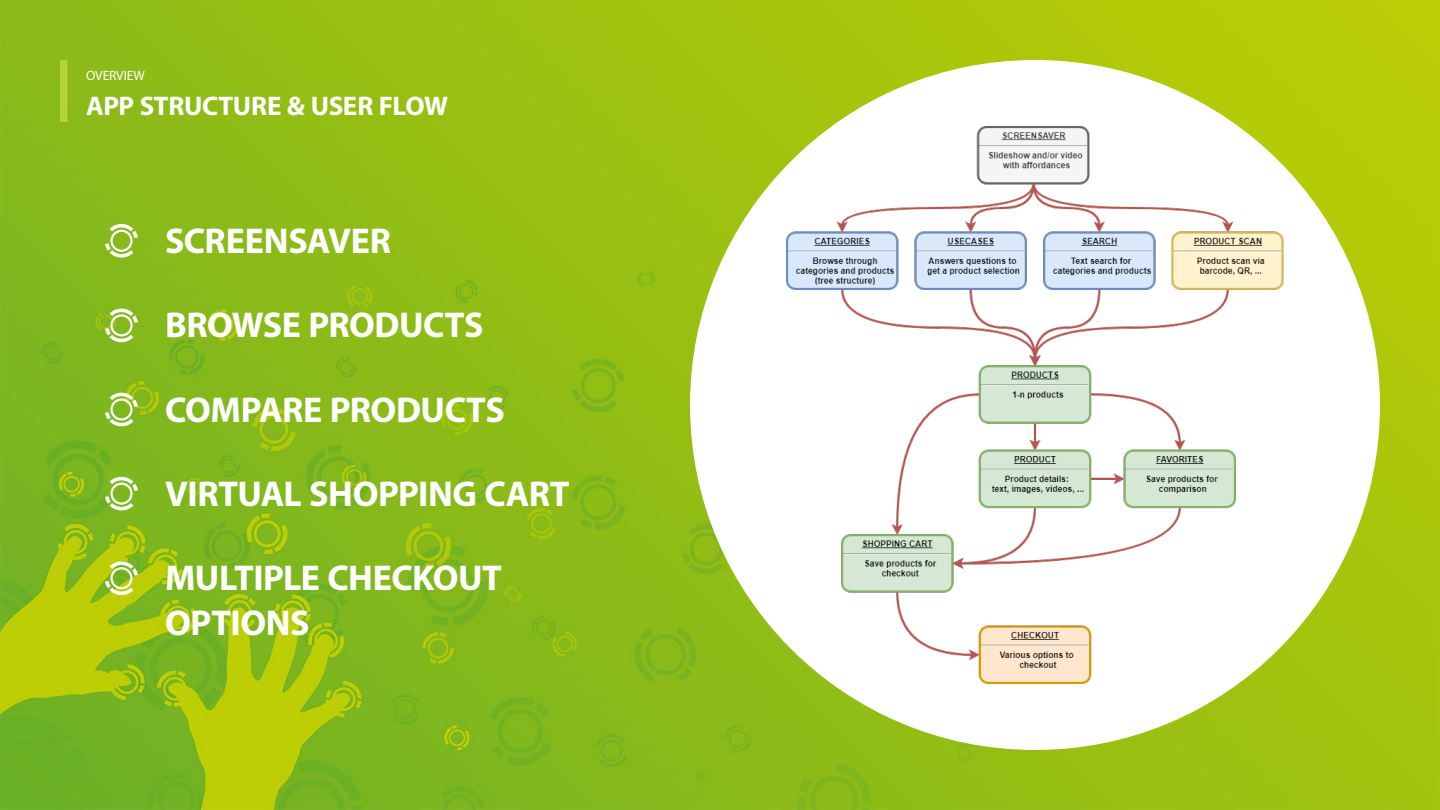
<style>
.page{position:relative;width:1440px;height:810px;background:#fff}
.page>*{position:absolute;margin:0;border:0;box-sizing:border-box;transform-origin:0 0}
.t1{font:700 36px/45px "Myriad Pro";letter-spacing:-.015em;color:#fff}
.t2{font:700 27px "Myriad Pro";letter-spacing:-.015em;color:#fff}
.t3{font:13.5px "Myriad Pro";letter-spacing:-.01em;color:#fff}
</style>
<div class="page">
<img style="left:0;top:0;width:1440px;height:810px">
<div style="left:60px;top:60px;width:8px;height:62px;background:#b3d336"></div>
<svg style="left:105px;top:224px;width:33px;height:34px"></svg>
<svg style="left:105px;top:309px;width:33px;height:33px"></svg>
<svg style="left:105px;top:393px;width:33px;height:33px"></svg>
<svg style="left:105px;top:477px;width:33px;height:33px"></svg>
<svg style="left:105px;top:561px;width:33px;height:34px"></svg>
<div style="left:690px;top:60px;width:690px;height:690px;background:#fff;border-radius:50%"></div>
<img style="left:787px;top:126px;width:496px;height:558px">
<p class="t3" style="left:86px;top:67px;width:60px">OVERVIEW</p>
<p class="t2" style="left:86px;top:89px;width:363px">APP STRUCTURE &amp; USER FLOW</p>
<p class="t1" style="left:165px;top:217px;width:228px">SCREENSAVER</p>
<p class="t1" style="left:165px;top:302px;width:320px">BROWSE PRODUCTS</p>
<p class="t1" style="left:165px;top:386px;width:342px">COMPARE PRODUCTS</p>
<p class="t1" style="left:165px;top:470px;width:406px">VIRTUAL SHOPPING CART</p>
<p class="t1" style="left:165px;top:554px;width:338px">MULTIPLE CHECKOUT<br>OPTIONS</p>
</div>
